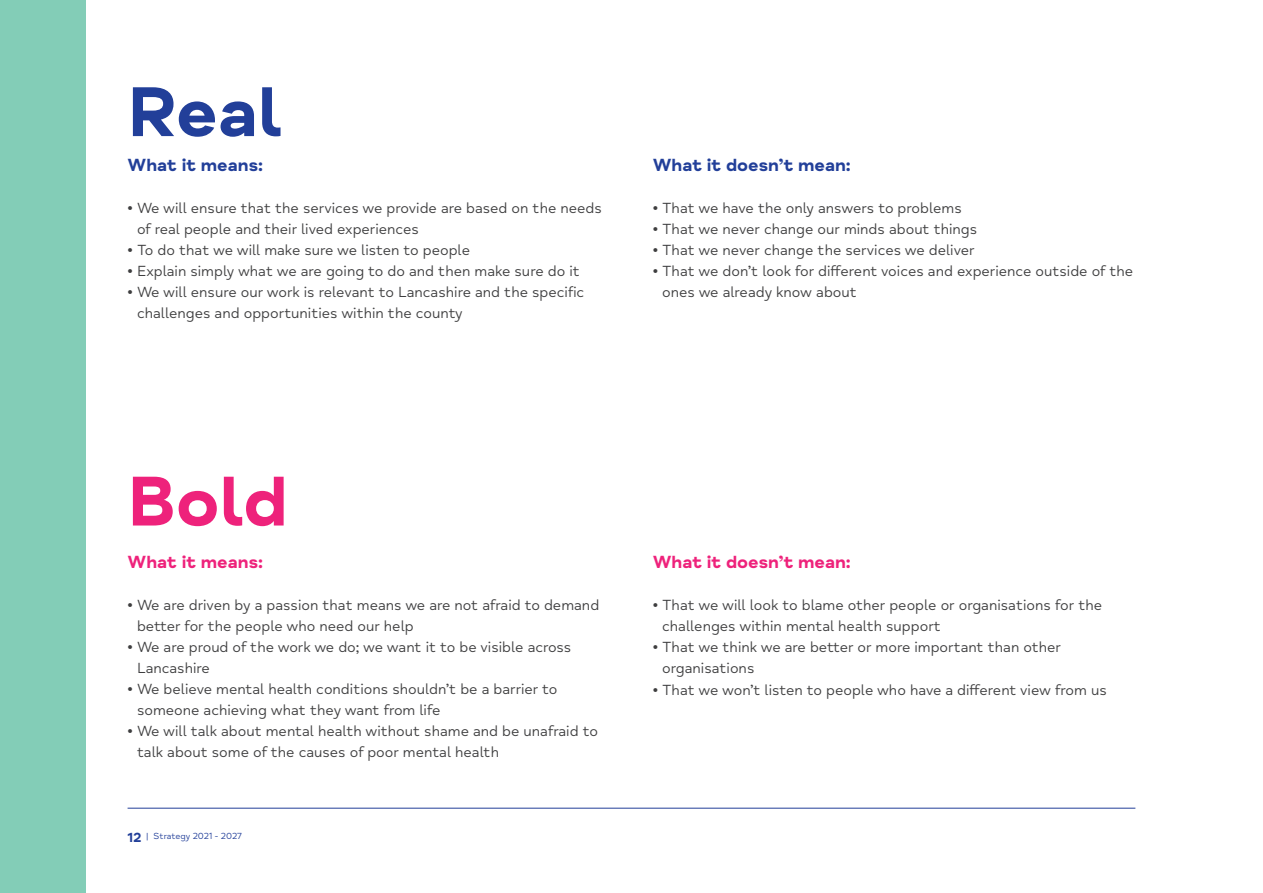
<style>
.page{position:relative;width:1263px;height:893px;background:#fff}
.page>*{position:absolute;margin:0;border:0;box-sizing:border-box;transform-origin:0 0}
.t1{font:72px "Mind Meridian Display";color:#223f99}
.t2{font:72px "Mind Meridian Display";color:#ee227b}
.t3{font:700 18px "Mind Meridian";color:#223f99}
.t4{font:700 18px "Mind Meridian";color:#ee227b}
.t5{font:15px/21px "Mind Meridian";color:#3e3e3f}
.t6{font:9px "Mind Meridian";color:#223f99}
.s1{font-weight:700;font-size:13.5px}
</style>
<div class="page">
<hr style="left:128px;top:808px;width:1007px;height:1px;background:#223f99">
<div style="left:0;top:0;width:85px;height:893px;background:#83cdb7"></div>
<h1 class="t1" style="left:128px;top:69px;width:155px">Real</h1>
<p class="t3" style="left:128px;top:154px;width:137px">What it means:</p>
<p class="t5" style="left:137px;top:198px;width:466px;text-indent:-9px">• We will ensure that the services we provide are based on the needs of real people and their lived experiences</p>
<p class="t5" style="left:128px;top:240px;width:344px">• To do that we will make sure we listen to people</p>
<p class="t5" style="left:128px;top:261px;width:454px">• Explain simply what we are going to do and then make sure do it</p>
<p class="t5" style="left:137px;top:282px;width:449px;text-indent:-9px">• We will ensure our work is relevant to Lancashire and the specific challenges and opportunities within the county</p>
<p class="t3" style="left:653px;top:154px;width:200px">What it doesn’t mean:</p>
<p class="t5" style="left:653px;top:198px;width:311px">• That we have the only answers to problems</p>
<p class="t5" style="left:653px;top:219px;width:326px">• That we never change our minds about things</p>
<p class="t5" style="left:653px;top:240px;width:323px">• That we never change the services we deliver</p>
<p class="t5" style="left:662px;top:261px;width:472px;text-indent:-9px">• That we don’t look for different voices and experience outside of the ones we already know about</p>
<h1 class="t2" style="left:128px;top:458px;width:162px">Bold</h1>
<p class="t4" style="left:128px;top:552px;width:137px">What it means:</p>
<p class="t5" style="left:137px;top:595px;width:464px;text-indent:-9px">• We are driven by a passion that means we are not afraid to demand better for the people who need our help</p>
<p class="t5" style="left:137px;top:637px;width:436px;text-indent:-9px">• We are proud of the work we do; we want it to be visible across<br>Lancashire</p>
<p class="t5" style="left:137px;top:679px;width:422px;text-indent:-9px">• We believe mental health conditions shouldn’t be a barrier to someone achieving what they want from life</p>
<p class="t5" style="left:137px;top:721px;width:462px;text-indent:-9px">• We will talk about mental health without shame and be unafraid to talk about some of the causes of poor mental health</p>
<p class="t6" style="left:128px;top:831px;width:116px"><span class="s1">12</span> | Strategy 2021 - 2027</p>
<p class="t4" style="left:653px;top:552px;width:200px">What it doesn’t mean:</p>
<p class="t5" style="left:662px;top:595px;width:441px;text-indent:-9px">• That we will look to blame other people or organisations for the challenges within mental health support</p>
<p class="t5" style="left:662px;top:637px;width:400px;text-indent:-9px">• That we think we are better or more important than other organisations</p>
<p class="t5" style="left:653px;top:680px;width:456px">• That we won’t listen to people who have a different view from us</p>
</div>
